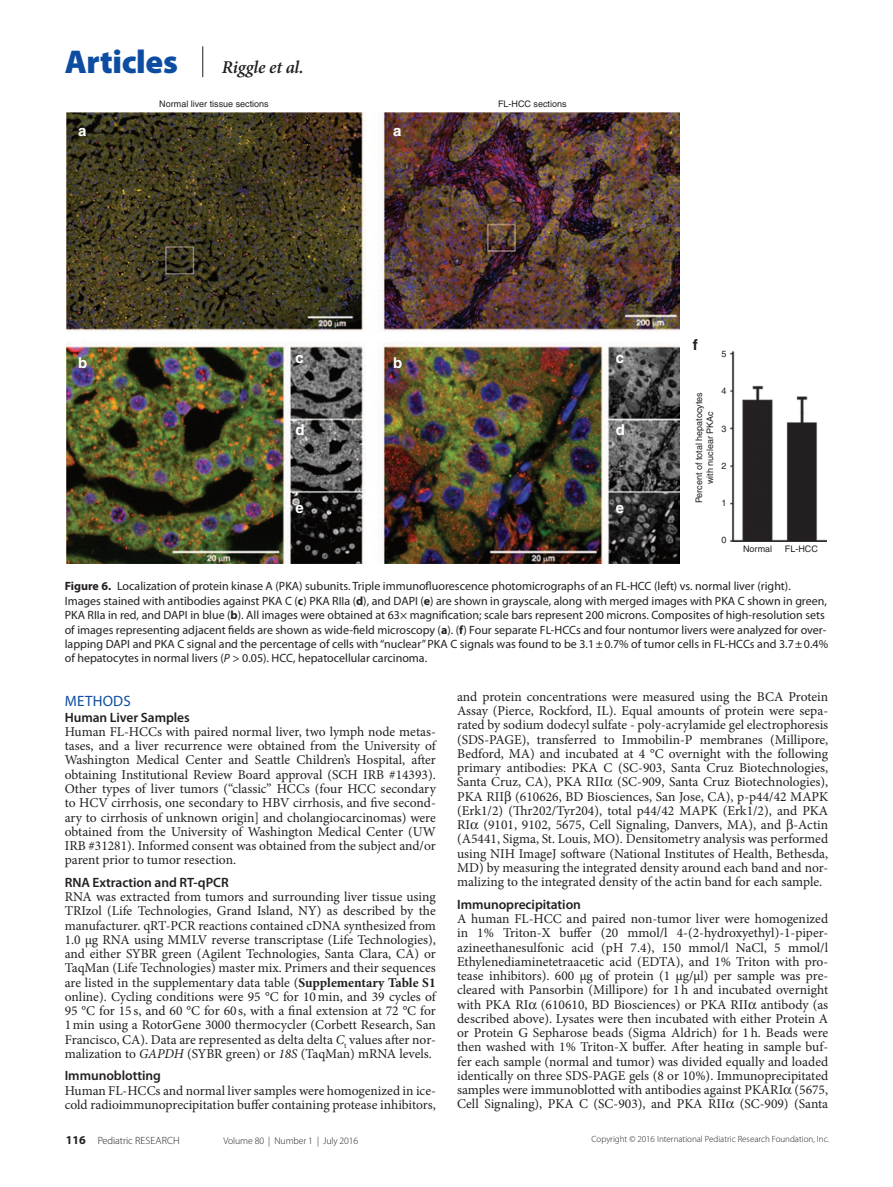
<style>
.page{position:relative;width:893px;height:1187px;background:#fff}
.page>*{position:absolute;margin:0;border:0;box-sizing:border-box;transform-origin:0 0}
.t1{font:900 33px "Myriad Pro";letter-spacing:-.01em;color:#0d4da1}
.t2{font:italic 600 18px "Minion Pro";letter-spacing:-.01em;color:#231f20}
.t3{font:700 15px "Helvetica";color:#fff}
.t4{font:15px "Myriad Pro";letter-spacing:.015em;color:#0d4da1}
.t5{font:700 15px "Helvetica";color:#231f20}
.t6{font:13.5px/14.2px "Minion Pro";color:#231f20;text-align:justify}
.t7{font:600 13.5px "Myriad Pro";letter-spacing:-.005em;color:#231f20}
.t8{font:12px/14.4px "Myriad Pro";color:#231f20}
.t9{font:300 10.5px "Myriad Pro";letter-spacing:-.01em;color:#231f20}
.t10{font:300 9.75px "Myriad Pro";letter-spacing:-.01em;color:#231f20}
.t11{font:9px/10.8px "Helvetica";color:#231f20;text-align:center}
.t12{font:300 9px "Myriad Pro";color:#231f20}
.s1{font-weight:700}
.s2{font-style:italic}
.s3{font-weight:700;font-size:12px}
</style>
<div class="page">
<hr style="left:202px;top:46px;width:1px;height:31px;background:#231f20">
<img style="left:730px;top:352px;width:96px;height:189px">
<img style="left:67px;top:112px;width:612px;height:451px">
<h1 class="t1" style="left:65px;top:43px;width:115px">Articles</h1>
<h2 class="t2" style="left:222px;top:55px;width:83px">Riggle et al.</h2>
<p class="t11" style="left:159px;top:99px;width:111px">Normal liver tissue sections</p>
<p class="t11" style="left:498px;top:99px;width:70px">FL-HCC sections</p>
<p class="t3" style="left:78px;top:121px;width:10px">a</p>
<p class="t3" style="left:393px;top:121px;width:10px">a</p>
<p class="t3" style="left:296px;top:348px;width:10px">c</p>
<p class="t3" style="left:78px;top:353px;width:11px">b</p>
<p class="t3" style="left:393px;top:353px;width:11px">b</p>
<p class="t3" style="left:296px;top:420px;width:11px">d</p>
<p class="t3" style="left:296px;top:498px;width:10px">e</p>
<p class="t3" style="left:616px;top:348px;width:10px">c</p>
<p class="t3" style="left:616px;top:420px;width:11px">d</p>
<p class="t3" style="left:616px;top:498px;width:10px">e</p>
<p class="t5" style="left:693px;top:336px;width:6px">f</p>
<p class="t11" style="left:694px;top:503px;width:113px;rotate:-90deg">Percent of total hepatocytes with nuclear PKAc</p>
<p class="t11" style="left:721px;top:348px;width:7px">5</p>
<p class="t11" style="left:721px;top:386px;width:7px">4</p>
<p class="t11" style="left:721px;top:423px;width:7px">3</p>
<p class="t11" style="left:721px;top:460px;width:7px">2</p>
<p class="t11" style="left:721px;top:497px;width:7px">1</p>
<p class="t11" style="left:721px;top:534px;width:7px">0</p>
<p class="t11" style="left:743px;top:543px;width:31px">Normal</p>
<p class="t11" style="left:785px;top:543px;width:34px">FL-HCC</p>
<p class="t8" style="left:65px;top:579px;width:765px"><span class="s1">Figure 6.</span> Localization of protein kinase A (PKA) subunits. Triple immunofluorescence photomicrographs of an FL-HCC (left) vs. normal liver (right).<br>Images stained with antibodies against PKA C (<span class="s1">c</span>) PKA RIIa (<span class="s1">d</span>), and DAPI (<span class="s1">e</span>) are shown in grayscale, along with merged images with PKA C shown in green, PKA RIIa in red, and DAPI in blue (<span class="s1">b</span>). All images were obtained at 63× magnification; scale bars represent 200 microns. Composites of high-resolution sets of images representing adjacent fields are shown as wide-field microscopy (<span class="s1">a</span>). (<span class="s1">f</span>) Four separate FL-HCCs and four nontumor livers were analyzed for over&shy;lapping DAPI and PKA C signal and the percentage of cells with “nuclear” PKA C signals was found to be 3.1±0.7% of tumor cells in FL-HCCs and 3.7±0.4% of hepatocytes in normal livers (<span class="s2">P</span> &gt; 0.05). HCC, hepatocellular carcinoma.</p>
<p class="t4" style="left:65px;top:691px;width:67px">METHODS</p>
<p class="t7" style="left:65px;top:708px;width:127px">Human Liver Samples</p>
<p class="t6" style="left:65px;top:724px;width:373px">Human FL-HCCs with paired normal liver, two lymph node metas&shy;tases, and a liver recurrence were obtained from the University of Washington Medical Center and Seattle Children’s Hospital, after obtaining Institutional Review Board approval (SCH IRB #14393).<br>Other types of liver tumors (“classic” HCCs (four HCC secondary to HCV cirrhosis, one secondary to HBV cirrhosis, and five second&shy;ary to cirrhosis of unknown origin] and cholangiocarcinomas) were obtained from the University of Washington Medical Center (UW IRB #31281). Informed consent was obtained from the subject and/or parent prior to tumor resection.</p>
<p class="t7" style="left:65px;top:873px;width:165px">RNA Extraction and RT-qPCR</p>
<p class="t6" style="left:65px;top:889px;width:373px">RNA was extracted from tumors and surrounding liver tissue using TRIzol (Life Technologies, Grand Island, NY) as described by the manufacturer. qRT-PCR reactions contained cDNA synthesized from 1.0 μg RNA using MMLV reverse transcriptase (Life Technologies), and either SYBR green (Agilent Technologies, Santa Clara, CA) or TaqMan (Life Technologies) master mix. Primers and their sequences are listed in the supplementary data table (<span class="s1">Supplementary Table S1 </span>online). Cycling conditions were 95 °C for 10min, and 39 cycles of 95 °C for 15 s, and 60 °C for 60 s, with a final extension at 72 °C for 1min using a RotorGene 3000 thermocycler (Corbett Research, San Francisco, CA). Data are represented as delta delta <span class="s2">C</span><sub>t</sub> values after nor&shy;malization to <span class="s2">GAPDH</span> (SYBR green) or <span class="s2">18S</span> (TaqMan) mRNA levels.</p>
<p class="t7" style="left:65px;top:1067px;width:98px">Immunoblotting</p>
<p class="t6" style="left:65px;top:1083px;width:373px">Human FL-HCCs and normal liver samples were homogenized in ice&shy;cold radioimmunoprecipitation buffer containing protease inhibitors,</p>
<p class="t9" style="left:66px;top:1135px;width:97px"><span class="s3">116</span> Pediatric Research</p>
<p class="t10" style="left:223px;top:1135px;width:136px">Volume 80 | Number 1 | July 2016</p>
<p class="t6" style="left:457px;top:689px;width:373px">and protein concentrations were measured using the BCA Protein Assay (Pierce, Rockford, IL). Equal amounts of protein were sepa&shy;rated by sodium dodecyl sulfate - poly-acrylamide gel electrophoresis (SDS-PAGE), transferred to Immobilin-P membranes (Millipore, Bedford, MA) and incubated at 4 °C overnight with the following primary antibodies: PKA C (SC-903, Santa Cruz Biotechnologies, Santa Cruz, CA), PKA RII (SC-909, Santa Cruz Biotechnologies), PKA RII (610626, BD Biosciences, San Jose, CA), p-p44/42 MAPK (Erk1/2) (Thr202/Tyr204), total p44/42 MAPK (Erk1/2), and PKA RI (9101, 9102, 5675, Cell Signaling, Danvers, MA), and -Actin (A5441, Sigma, St. Louis, MO). Densitometry analysis was performed using NIH ImageJ software (National Institutes of Health, Bethesda, MD) by measuring the integrated density around each band and nor&shy;malizing to the integrated density of the actin band for each sample.</p>
<p class="t7" style="left:457px;top:895px;width:125px">Immunoprecipitation</p>
<p class="t6" style="left:457px;top:911px;width:373px">A human FL-HCC and paired non-tumor liver were homogenized in 1% Triton-X buffer (20 mmol/l 4-(2-hydroxyethyl)-1-piper&shy;azineethanesulfonic acid (pH 7.4), 150 mmol/l NaCl, 5 mmol/l Ethylenediaminetetraacetic acid (EDTA), and 1% Triton with pro&shy;tease inhibitors). 600 µg of protein (1 µg/µl) per sample was pre&shy;cleared with Pansorbin (Millipore) for 1h and incubated overnight with PKA RI (610610, BD Biosciences) or PKA RII antibody (as described above). Lysates were then incubated with either Protein A or Protein G Sepharose beads (Sigma Aldrich) for 1h. Beads were then washed with 1% Triton-X buffer. After heating in sample buf&shy;fer each sample (normal and tumor) was divided equally and loaded identically on three SDS-PAGE gels (8 or 10%). Immunoprecipitated samples were immunoblotted with antibodies against PKARI (5675, Cell Signaling), PKA C (SC-903), and PKA RII (SC-909) (Santa</p>
<p class="t12" style="left:592px;top:1134px;width:239px">Copyright © 2016 International Pediatric Research Foundation, Inc.</p>
</div>
